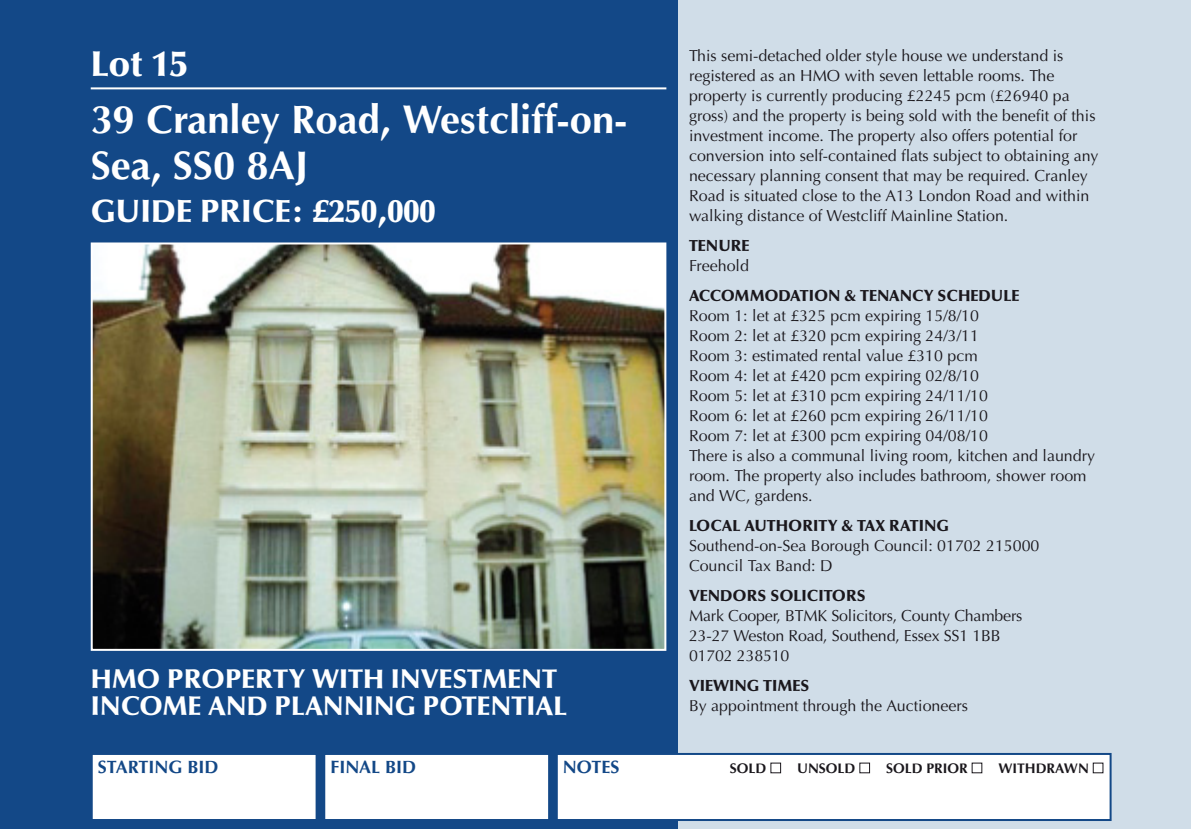
<style>
.page{position:relative;width:1191px;height:829px;background:#d0dde8}
.page>*{position:absolute;margin:0;border:0;box-sizing:border-box;transform-origin:0 0}
.t1{font:700 40px/46px "Optima LT Std";color:#fff}
.t2{font:900 36px "Optima LT Std";color:#fff}
.t3{font:900 32px "Optima LT Std";color:#fff}
.t4{font:900 27px/27px "Optima LT Std";color:#fff}
.t5{font:700 18px "Optima LT Std";color:#134887}
.t6{font:16px/20px "Optima LT Std";color:#1a171c}
.t7{font:900 16px "Optima LT Std";color:#1a171c}
.t8{font:700 14px "Optima LT Std";color:#1a171c}
.s1{color:#fff}
</style>
<div class="page">
<div style="left:0;top:0;width:677px;height:829px;background:#134887"></div>
<hr style="left:91px;top:87px;width:575px;height:2px;background:#fff">
<img style="left:94px;top:245px;width:569px;height:403px">
<div style="left:91px;top:242px;width:575px;height:409px;border:2px solid #fff"></div>
<div style="left:92px;top:754px;width:224px;height:66px;background:#fff"></div>
<div style="left:91px;top:753px;width:226px;height:68px;border:2px solid #134887"></div>
<div style="left:324px;top:754px;width:225px;height:66px;background:#fff"></div>
<div style="left:323px;top:753px;width:227px;height:68px;border:2px solid #134887"></div>
<div style="left:557px;top:754px;width:553px;height:66px;background:#fff"></div>
<div style="left:556px;top:753px;width:555px;height:68px;border:2px solid #134887"></div>
<h2 class="t2" style="left:91px;top:49px;width:98px">Lot 15</h2>
<h1 class="t1" style="left:91px;top:101px;width:538px">39 Cranley Road, Westcliff-on-<br>Sea, SS0 8AJ</h1>
<h3 class="t3" style="left:91px;top:198px;width:346px">GUIDE PRICE: £250,000</h3>
<h3 class="t4" style="left:91px;top:667px;width:477px">HMO PROPERTY WITH INVESTMENT<br>INCOME AND PLANNING POTENTIAL</h3>
<p class="t6" style="left:689px;top:47px;width:411px">This semi-detached older style house we understand is registered as an HMO with seven lettable rooms. The property is currently producing £2245 pcm (£26940 pa gross) and the property is being sold with the benefit of this investment income. The property also offers potential for conversion into self-contained flats subject to obtaining any necessary planning consent that may be required. Cranley Road is situated close to the A13 London Road and within walking distance of Westcliff Mainline Station.</p>
<p class="t7" style="left:689px;top:239px;width:62px">TENURE</p>
<p class="t6" style="left:689px;top:257px;width:61px">Freehold</p>
<p class="t7" style="left:689px;top:289px;width:332px">ACCOMMODATION &amp; TENANCY SCHEDULE</p>
<p class="t6" style="left:689px;top:307px;width:407px">Room 1: let at £325 pcm expiring 15/8/10<br>Room 2: let at £320 pcm expiring 24/3/11<br>Room 3: estimated rental value £310 pcm<br>Room 4: let at £420 pcm expiring 02/8/10<br>Room 5: let at £310 pcm expiring 24/11/10<br>Room 6: let at £260 pcm expiring 26/11/10<br>Room 7: let at £300 pcm expiring 04/08/10<br>There is also a communal living room, kitchen and laundry room. The property also includes bathroom, shower room and WC, gardens.</p>
<p class="t7" style="left:689px;top:519px;width:261px">LOCAL AUTHORITY &amp; TAX RATING</p>
<p class="t6" style="left:689px;top:537px;width:352px">Southend-on-Sea Borough Council: 01702 215000<br>Council Tax Band: D</p>
<p class="t7" style="left:689px;top:589px;width:178px">VENDORS SOLICITORS</p>
<p class="t6" style="left:689px;top:607px;width:335px">Mark Cooper, BTMK Solicitors, County Chambers<br>23-27 Weston Road, Southend, Essex SS1 1BB<br>01702 238510</p>
<p class="t7" style="left:689px;top:679px;width:122px">VIEWING TIMES</p>
<p class="t6" style="left:689px;top:697px;width:280px">By appointment through the Auctioneers</p>
<p class="t5" style="left:98px;top:759px;width:122px">STARTING BID</p>
<p class="t5" style="left:330px;top:759px;width:87px">FINAL BID</p>
<p class="t5" style="left:563px;top:759px;width:58px">NOTES</p>
<p class="t8" style="left:730px;top:762px;width:375px">SOLD <span class="s1">■</span> UNSOLD <span class="s1">■</span> SOLD PRIOR <span class="s1">■</span> WITHDRAWN <span class="s1">■</span></p>
</div>
